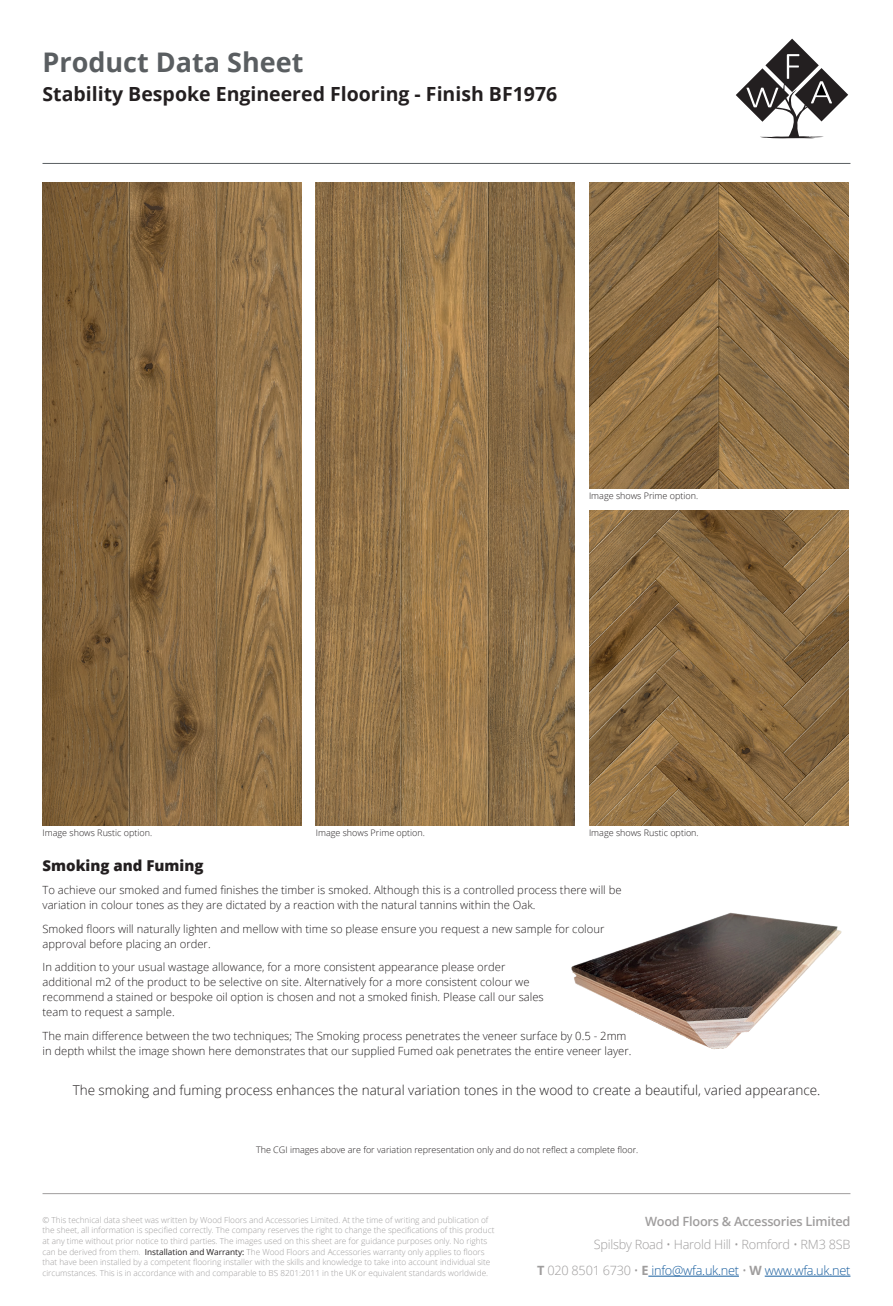
<style>
.page{position:relative;width:893px;height:1306px;background:#fff}
.page>*{position:absolute;margin:0;border:0;box-sizing:border-box;transform-origin:0 0}
.t1{font:700 27px "Open Sans";color:#5a5e61}
.t2{font:700 19.5px "Open Sans";color:#231f20}
.t3{font:800 15px "Open Sans";color:#231f20}
.t4{font:300 13.5px "Open Sans";color:#231f20}
.t5{font:300 12.75px/26.5px "Open Sans";letter-spacing:-.02em;color:#9f9d9d;text-align:right}
.t6{font:600 12.75px "Open Sans";letter-spacing:-.02em;color:#9f9d9d}
.t7{font:300 11.25px/15px "Open Sans";color:#231f20}
.t8{font:300 9px "Open Sans";color:#231f20}
.t9{font:300 8.25px/10.5px "Open Sans";color:#9f9d9d}
.s1{font-weight:400;color:#231f20}
.s2{font-weight:700}
.s3{color:#175d9e}
</style>
<div class="page">
<hr style="left:43px;top:1193px;width:807px;height:1px;background:#9f9d9d">
<hr style="left:43px;top:163px;width:807px;height:1px;background:#5a5e61">
<svg style="left:736px;top:39px;width:112px;height:99px"></svg>
<hr style="left:648px;top:1275px;width:91px;height:1px;background:#175d9e">
<hr style="left:765px;top:1275px;width:85px;height:1px;background:#175d9e">
<img style="left:43px;top:183px;width:259px;height:642px">
<img style="left:316px;top:183px;width:259px;height:642px">
<img style="left:589px;top:510px;width:259px;height:315px">
<img style="left:589px;top:183px;width:259px;height:305px">
<img style="left:571px;top:912px;width:271px;height:138px">
<h1 class="t1" style="left:43px;top:43px;width:262px">Product Data Sheet</h1>
<h2 class="t2" style="left:43px;top:80px;width:516px">Stability Bespoke Engineered Flooring - Finish BF1976</h2>
<p class="t8" style="left:589px;top:490px;width:111px">Image shows Prime option.</p>
<p class="t8" style="left:43px;top:827px;width:111px">Image shows Rustic option.</p>
<p class="t8" style="left:316px;top:827px;width:111px">Image shows Prime option.</p>
<p class="t8" style="left:589px;top:827px;width:111px">Image shows Rustic option.</p>
<h3 class="t3" style="left:43px;top:854px;width:163px">Smoking and Fuming</h3>
<p class="t7" style="left:43px;top:882px;width:580px">To achieve our smoked and fumed finishes the timber is smoked. Although this is a controlled process there will be variation in colour tones as they are dictated by a reaction with the natural tannins within the Oak.</p>
<p class="t7" style="left:43px;top:920px;width:563px">Smoked floors will naturally lighten and mellow with time so please ensure you request a new sample for colour approval before placing an order.</p>
<p class="t7" style="left:43px;top:959px;width:503px">In addition to your usual wastage allowance, for a more consistent appearance please order additional m2 of the product to be selective on site. Alternatively for a more consistent colour we recommend a stained or bespoke oil option is chosen and not a smoked finish. Please call our sales team to request a sample.</p>
<p class="t7" style="left:43px;top:1027px;width:590px">The main difference between the two techniques; The Smoking process penetrates the veneer surface by 0.5 - 2mm in depth whilst the image shown here demonstrates that our supplied Fumed oak penetrates the entire veneer layer.</p>
<p class="t4" style="left:73px;top:1080px;width:749px">The smoking and fuming process enhances the natural variation tones in the wood to create a beautiful, varied appearance.</p>
<p class="t8" style="left:256px;top:1143px;width:384px">The CGI images above are for variation representation only and do not reflect a complete floor.</p>
<p class="t9" style="left:43px;top:1214px;width:453px">© This technical data sheet was written by Wood Floors and Accessories Limited. At the time of writing and publication of the sheet, all information is specified correctly. The company reserves the right to change the specifications of this product at any time without prior notice to third parties. The images used on this sheet are for guidance purposes only. No rights can be derived from them. <span class="s1">Installation and Warranty:</span> The Wood Floors and Accessories warranty only applies to floors that have been installed by a competent flooring installer with the skills and knowledge to take into account individual site circumstances. This is in accordance with and comparable to BS 8201:2011 in the UK or equivalent standards worldwide.</p>
<p class="t6" style="left:645px;top:1212px;width:207px">Wood Floors &amp; Accessories Limited</p>
<p class="t5" style="left:537px;top:1230px;width:315px">Spilsby Road • Harold Hill • Romford • RM3 8SB<br><span class="s2">T</span> 020 8501 6730 • <span class="s2">E</span> <span class="s3">info@wfa.uk.net</span> • <span class="s2">W</span> <span class="s3">www.wfa.uk.net</span></p>
</div>
